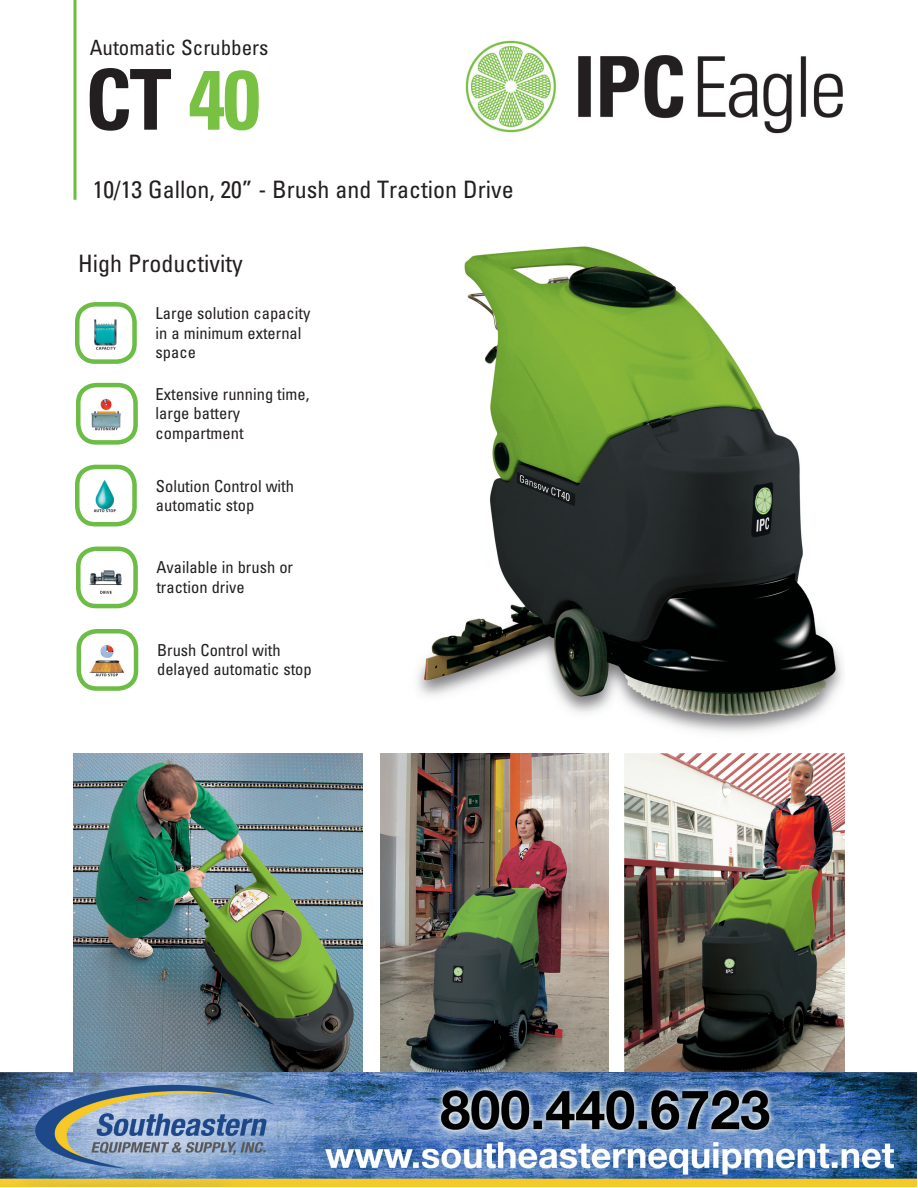
<style>
.page{position:relative;width:918px;height:1188px;background:#fff}
.page>*{position:absolute;margin:0;border:0;box-sizing:border-box;transform-origin:0 0}
.Normale{font:700 condensed 84px "Univers LT Std";color:#231f20}
.t1{font:condensed 24px "Univers LT Std";color:#231f20}
.t2{font:condensed 21px "Univers LT Std";color:#231f20}
.t3{font:condensed 16.5px "Univers LT Std";color:#231f20}
.s1{color:#79c142}
</style>
<div class="page">
<hr style="left:74px;top:0;width:2px;height:200px;background:#6cbd45">
<img style="left:465px;top:40px;width:378px;height:94px">
<img style="left:74px;top:753px;width:289px;height:320px">
<img style="left:624px;top:753px;width:221px;height:320px">
<img style="left:381px;top:753px;width:228px;height:320px">
<img style="left:81px;top:388px;width:52px;height:52px">
<div style="left:76px;top:383px;width:62px;height:62px;border:4px solid #6cbd45;border-radius:18px"></div>
<img style="left:80px;top:307px;width:52px;height:52px">
<div style="left:75px;top:302px;width:62px;height:62px;border:4px solid #6cbd45;border-radius:18px"></div>
<img style="left:80px;top:470px;width:52px;height:51px">
<div style="left:75px;top:465px;width:62px;height:61px;border:4px solid #6cbd45;border-radius:18px"></div>
<img style="left:81px;top:634px;width:52px;height:52px">
<div style="left:76px;top:629px;width:62px;height:62px;border:4px solid #6cbd45;border-radius:18px"></div>
<img style="left:78px;top:549px;width:55px;height:54px">
<div style="left:76px;top:547px;width:62px;height:61px;border:4px solid #6cbd45;border-radius:18px"></div>
<img style="left:417px;top:246px;width:426px;height:487px">
<img style="left:0;top:1073px;width:917px;height:114px">
<p class="t2" style="left:90px;top:34px;width:180px">Automatic Scrubbers</p>
<p class="Normale" style="left:85px;top:48px;width:177px">CT <span class="s1">40</span></p>
<p class="t1" style="left:93px;top:174px;width:422px">10/13 Gallon, 20” - Brush and Traction Drive</p>
<p class="t1" style="left:78px;top:248px;width:166px">High Productivity</p>
<p class="t3" style="left:156px;top:303px;width:156px">Large solution capacity</p>
<p class="t3" style="left:156px;top:322px;width:147px">in a minimum external</p>
<p class="t3" style="left:156px;top:342px;width:42px">space</p>
<p class="t3" style="left:156px;top:383px;width:155px">Extensive running time,</p>
<p class="t3" style="left:156px;top:403px;width:86px">large battery</p>
<p class="t3" style="left:156px;top:422px;width:89px">compartment</p>
<p class="t3" style="left:156px;top:475px;width:140px">Solution Control with</p>
<p class="t3" style="left:156px;top:495px;width:100px">automatic stop</p>
<p class="t3" style="left:156px;top:557px;width:138px">Available in brush or</p>
<p class="t3" style="left:156px;top:576px;width:90px">traction drive</p>
<p class="t3" style="left:157px;top:639px;width:125px">Brush Control with</p>
<p class="t3" style="left:157px;top:659px;width:156px">delayed automatic stop</p>
</div>
